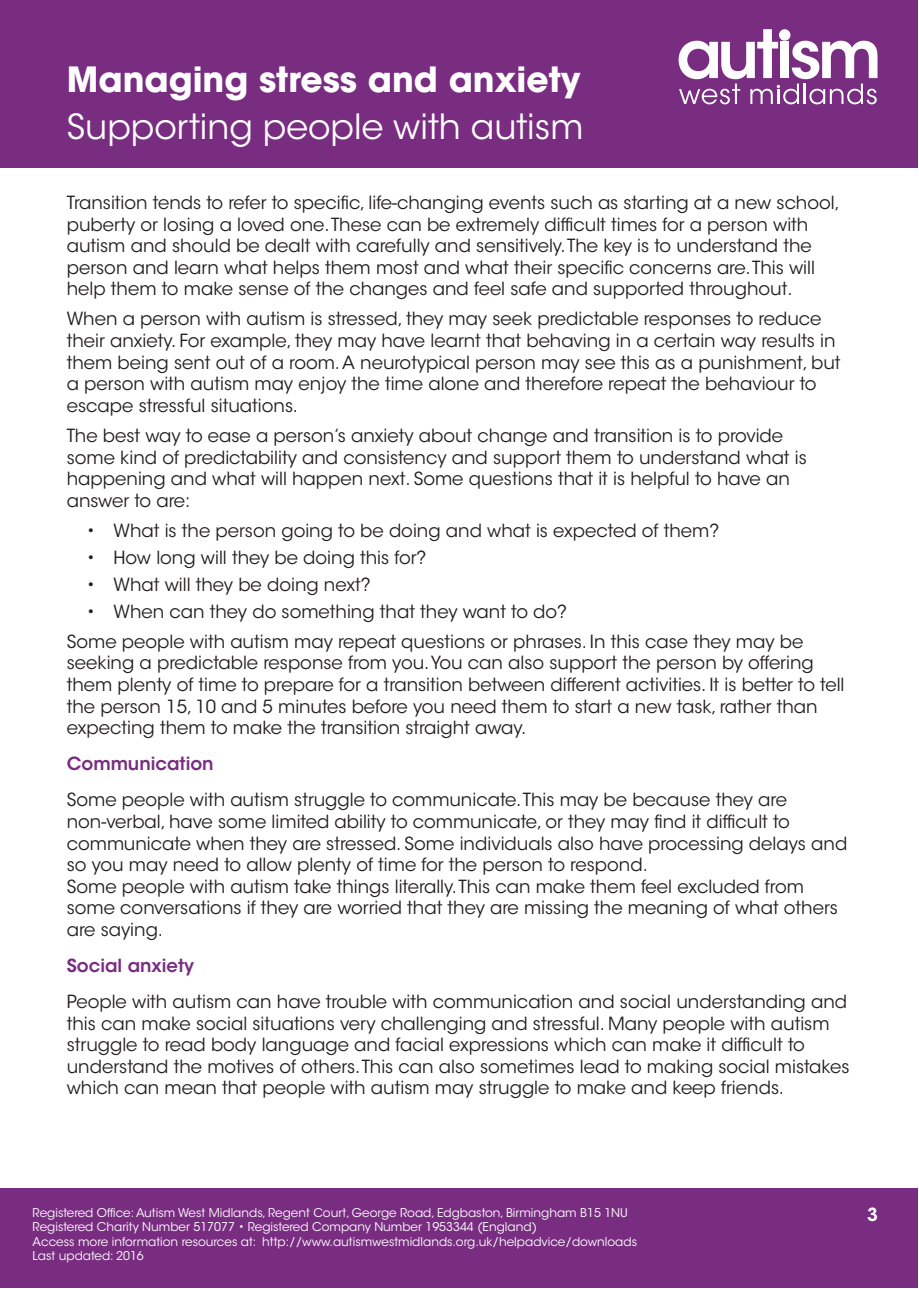
<style>
.page{position:relative;width:919px;height:1289px;background:#fff}
.page>*{position:absolute;margin:0;border:0;box-sizing:border-box;transform-origin:0 0}
.t1{font:34.5px "ITC Avant Garde Std";color:#fff}
.t2{font:700 34.5px "ITC Avant Garde Std";color:#fff}
.t3{font:18px/21.6px "ITC Avant Garde Std";color:#231f20}
.t4{font:600 18px "ITC Avant Garde Std";color:#792d81}
.t5{font:600 18px "ITC Avant Garde Std";color:#fff}
.t6{font:12px/14.4px "ITC Avant Garde Std";color:#fff}
</style>
<div class="page">
<div style="left:1px;top:1px;width:917px;height:167px;background:#792d81"></div>
<svg style="left:678px;top:29px;width:199px;height:75px"></svg>
<div style="left:1px;top:1188px;width:917px;height:100px;background:#792d81"></div>
<h1 class="t2" style="left:67px;top:57px;width:515px">Managing stress and anxiety</h1>
<h1 class="t1" style="left:67px;top:105px;width:518px">Supporting people with autism</h1>
<p class="t3" style="left:67px;top:192px;width:774px">Transition tends to refer to specific, life-changing events such as starting at a new school, puberty or losing a loved one. These can be extremely difficult times for a person with autism and should be dealt with carefully and sensitively. The key is to understand the person and learn what helps them most and what their specific concerns are. This will help them to make sense of the changes and feel safe and supported throughout.</p>
<p class="t3" style="left:67px;top:308px;width:775px">When a person with autism is stressed, they may seek predictable responses to reduce their anxiety. For example, they may have learnt that behaving in a certain way results in them being sent out of a room. A neurotypical person may see this as a punishment, but a person with autism may enjoy the time alone and therefore repeat the behaviour to escape stressful situations.</p>
<p class="t3" style="left:67px;top:425px;width:741px">The best way to ease a person’s anxiety about change and transition is to provide some kind of predictability and consistency and support them to understand what is happening and what will happen next. Some questions that it is helpful to have an answer to are:</p>
<p class="t3" style="left:87px;top:519px;width:634px">• What is the person going to be doing and what is expected of them?</p>
<p class="t3" style="left:87px;top:546px;width:341px">• How long will they be doing this for?</p>
<p class="t3" style="left:87px;top:573px;width:286px">• What will they be doing next?</p>
<p class="t3" style="left:67px;top:596px;width:738px;line-height:30px;text-indent:20px">• When can they do something that they want to do?<br>Some people with autism may repeat questions or phrases. In this case they may be</p>
<p class="t3" style="left:67px;top:652px;width:779px">seeking a predictable response from you. You can also support the person by offering them plenty of time to prepare for a transition between different activities. It is better to tell the person 15, 10 and 5 minutes before you need them to start a new task, rather than expecting them to make the transition straight away.</p>
<p class="t4" style="left:67px;top:752px;width:148px">Communication</p>
<p class="t3" style="left:67px;top:789px;width:782px">Some people with autism struggle to communicate. This may be because they are non-verbal, have some limited ability to communicate, or they may find it difficult to communicate when they are stressed. Some individuals also have processing delays and so you may need to allow plenty of time for the person to respond.<br>Some people with autism take things literally. This can make them feel excluded from some conversations if they are worried that they are missing the meaning of what others are saying.</p>
<p class="t4" style="left:67px;top:954px;width:129px">Social anxiety</p>
<p class="t3" style="left:67px;top:990px;width:784px">People with autism can have trouble with communication and social understanding and this can make social situations very challenging and stressful. Many people with autism struggle to read body language and facial expressions which can make it difficult to understand the motives of others. This can also sometimes lead to making social mistakes which can mean that people with autism may struggle to make and keep friends.</p>
<p class="t6" style="left:33px;top:1205px;width:606px">Registered Office: Autism West Midlands, Regent Court, George Road, Edgbaston, Birmingham B15 1NU Registered Charity Number 517077 • Registered Company Number 1953344 (England)<br>Access more information resources at: http://www.autismwestmidlands.org.uk/helpadvice/downloads Last updated: 2016</p>
<p class="t5" style="left:867px;top:1203px;width:12px">3</p>
</div>
